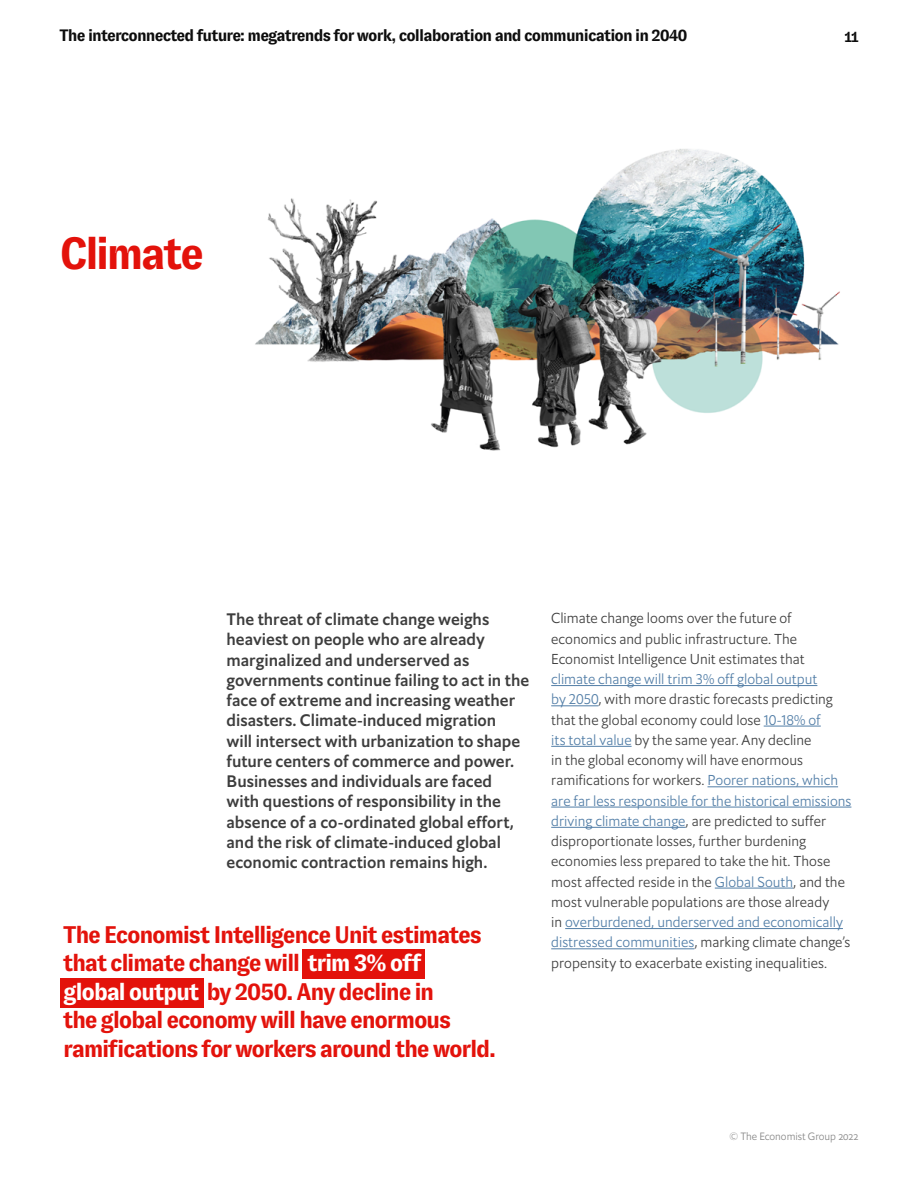
<style>
.page{position:relative;width:918px;height:1188px;background:#fff}
.page>*{position:absolute;margin:0;border:0;box-sizing:border-box;transform-origin:0 0}
.t1{font:700 45px "GT Zirkon";letter-spacing:-.06em;color:#e3120b}
.t2{font:700 24px/28.5px "GT Zirkon";letter-spacing:-.055em;color:#e3120b}
.t3{font:500 16.5px/20.2px "Econ Sans OS";color:#3d3d3d}
.t4{font:700 16.5px "GT Zirkon";letter-spacing:-.05em;color:#0d0d0d}
.t5{font:700 15px "GT Zirkon";color:#0d0d0d}
.t6{font:300 14.25px/20.2px "Econ Sans OS";letter-spacing:.005em;color:#3d3d3d}
.t7{font:300 10.5px "Econ Sans OS";color:#868686}
.s1{color:#527ea7}
.s2{color:#fff}
</style>
<div class="page">
<hr style="left:551px;top:685px;width:266px;height:1px;background:#527ea7">
<hr style="left:551px;top:705px;width:48px;height:1px;background:#527ea7">
<hr style="left:764px;top:726px;width:57px;height:1px;background:#527ea7">
<hr style="left:551px;top:746px;width:81px;height:1px;background:#527ea7">
<hr style="left:708px;top:786px;width:130px;height:1px;background:#527ea7">
<hr style="left:551px;top:807px;width:300px;height:1px;background:#527ea7">
<hr style="left:551px;top:827px;width:135px;height:1px;background:#527ea7">
<hr style="left:715px;top:888px;width:78px;height:1px;background:#527ea7">
<hr style="left:565px;top:928px;width:278px;height:1px;background:#527ea7">
<hr style="left:551px;top:948px;width:143px;height:1px;background:#527ea7">
<div style="left:303px;top:949px;width:122px;height:30px;background:#e3120b"></div>
<div style="left:60px;top:978px;width:144px;height:30px;background:#e3120b"></div>
<img style="left:255px;top:149px;width:585px;height:302px">
<p class="t4" style="left:60px;top:26px;width:630px">The interconnected future: megatrends for work, collaboration and communication in 2040</p>
<p class="t5" style="left:844px;top:28px;width:16px">11</p>
<h1 class="t1" style="left:60px;top:229px;width:146px">Climate</h1>
<p class="t3" style="left:227px;top:609px;width:304px">The threat of climate change weighs heaviest on people who are already marginalized and underserved as governments continue failing to act in the face of extreme and increasing weather disasters. Climate-induced migration<br>will intersect with urbanization to shape future centers of commerce and power.<br>Businesses and individuals are faced with questions of responsibility in the absence of a co-ordinated global effort, and the risk of climate-induced global economic contraction remains high.</p>
<p class="t6" style="left:551px;top:608px;width:255px">Climate change looms over the future of economics and public infrastructure. The<br>Economist Intelligence Unit estimates that</p>
<p class="t6" style="left:551px;top:669px;width:302px"><span class="s1">climate change will trim 3% off global output<br>by 2050</span>, with more drastic forecasts predicting that the global economy could lose <span class="s1">10-18% of<br>its total value</span> by the same year. Any decline<br>in the global economy will have enormous ramifications for workers. <span class="s1">Poorer nations, which are far less responsible for the historical emissions driving climate change</span>, are predicted to suffer disproportionate losses, further burdening economies less prepared to take the hit. Those most affected reside in the <span class="s1">Global South</span>, and the most vulnerable populations are those already<br>in <span class="s1">overburdened, underserved and economically distressed communities</span>, marking climate change’s propensity to exacerbate existing inequalities.</p>
<h2 class="t2" style="left:63px;top:920px;width:434px">The Economist Intelligence Unit estimates that climate change will <span class="s2">trim 3% off<br>global output</span> by 2050. Any decline in<br>the global economy will have enormous ramifications for workers around the world.</h2>
<p class="t7" style="left:730px;top:1130px;width:130px">© The Economist Group 2022</p>
</div>
